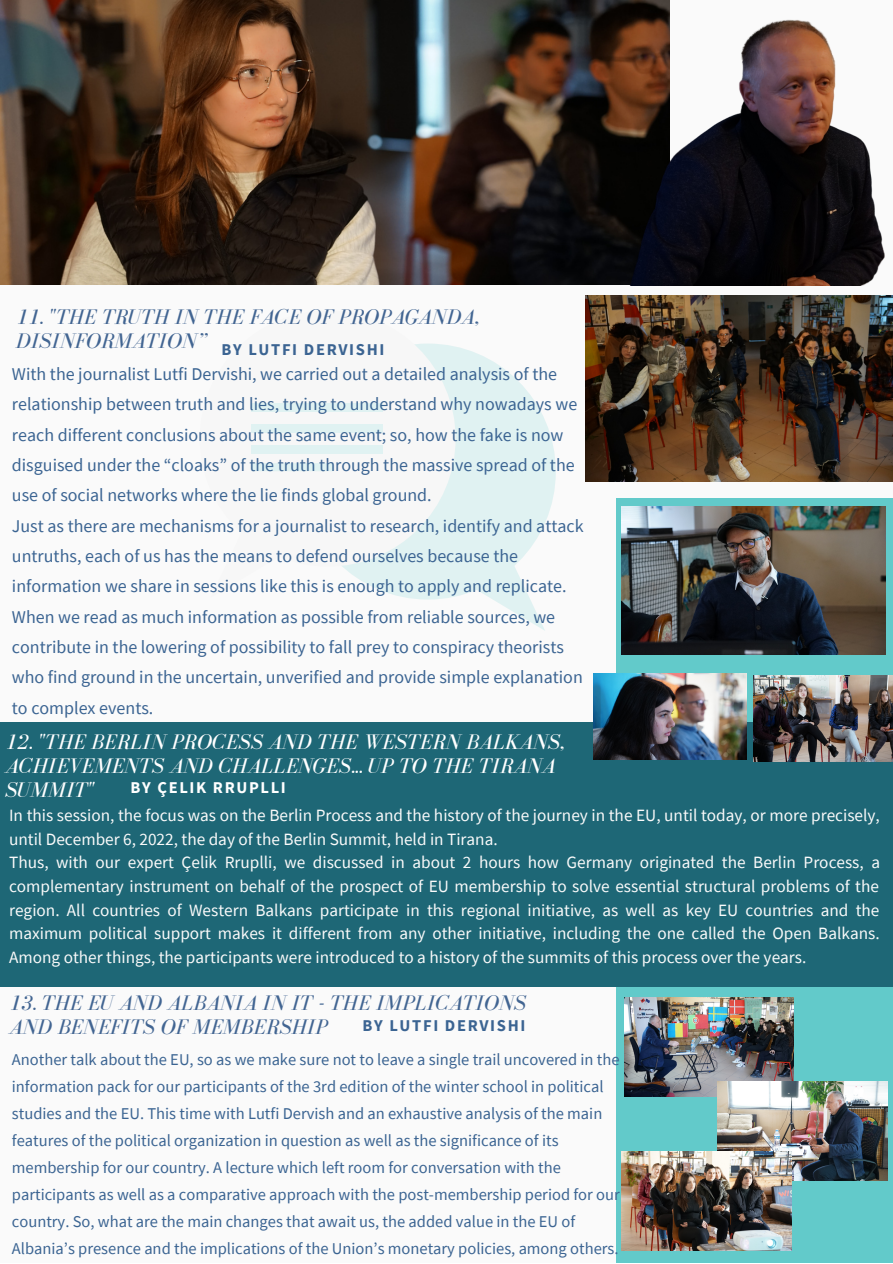
<style>
.page{position:relative;width:893px;height:1264px;background:#fff}
.page>*{position:absolute;margin:0;border:0;box-sizing:border-box;transform-origin:0 0}
.t1{font:italic 21.75px/23.5px "Bodoni FLF";color:#426592}
.t2{font:italic 21.75px/23.5px "Bodoni FLF";color:#fff}
.t3{font:18px/30.3px "Source Sans Pro";color:#3b6492}
.t4{font:17.25px/23.5px "Source Sans Pro";color:#fafafa}
.t5{font:16.5px/27px "Source Sans Pro";color:#3b6492}
.t6{font:700 16.5px "Source Sans Pro";letter-spacing:.1em;color:#3b6492}
.t7{font:700 16.5px "Source Sans Pro";letter-spacing:.1em;color:#fff}
</style>
<div class="page">
<div style="left:0;top:0;width:892px;height:1262px;background:#fafafa"></div>
<div style="left:616px;top:498px;width:276px;height:764px;background:#62caca"></div>
<div style="left:0;top:722px;width:892px;height:265px;background:#1e6776"></div>
<img style="left:0;top:0;width:669px;height:285px">
<img style="left:607px;top:11px;width:278px;height:274px">
<div style="left:300px;top:343px;width:255px;height:256px;background:#e0f2f2;border-radius:50%"></div>
<svg style="left:441px;top:547px;width:104px;height:84px"></svg>
<div style="left:200px;top:310px;width:255px;height:256px;background:#f7f7f7;border-radius:50%"></div>
<div style="left:251px;top:403px;width:132px;height:9px;background:#e0f2f2"></div>
<div style="left:251px;top:425px;width:132px;height:8px;background:#e0f2f2"></div>
<div style="left:251px;top:445px;width:132px;height:8px;background:#e0f2f2"></div>
<div style="left:251px;top:463px;width:83px;height:8px;background:#e0f2f2"></div>
<img style="left:585px;top:295px;width:307px;height:187px">
<img style="left:621px;top:506px;width:264px;height:149px">
<img style="left:593px;top:673px;width:153px;height:87px">
<img style="left:753px;top:675px;width:139px;height:87px">
<img style="left:624px;top:997px;width:169px;height:99px">
<img style="left:718px;top:1081px;width:169px;height:99px">
<img style="left:621px;top:1151px;width:170px;height:99px">
<p class="t1" style="left:16px;top:305px;width:465px">11. "THE TRUTH IN THE FACE OF PROPAGANDA,<br>DISINFORMATION” <sub>BY</sub> <sub>LUTFI</sub> <sub>DERVISHI</sub></p>
<p class="t3" style="left:12px;top:358px;width:573px">With the journalist Lutfi Dervishi, we carried out a detailed analysis of the relationship between truth and lies, trying to understand why nowadays we reach different conclusions about the same event; so, how the fake is now disguised under the “cloaks” of the truth through the massive spread of the use of social networks where the lie finds global ground.<br>Just as there are mechanisms for a journalist to research, identify and attack untruths, each of us has the means to defend ourselves because the information we share in sessions like this is enough to apply and replicate.<br>When we read as much information as possible from reliable sources, we contribute in the lowering of possibility to fall prey to conspiracy theorists who find ground in the uncertain, unverified and provide simple explanation to complex events.</p>
<p class="t2" style="left:5px;top:730px;width:561px">12. "THE BERLIN PROCESS AND THE WESTERN BALKANS,<br>ACHIEVEMENTS AND CHALLENGES... UP TO THE TIRANA<br>SUMMIT"</p>
<p class="t7" style="left:131px;top:777px;width:157px">BY ÇELIK RRUPLLI</p>
<p class="t4" style="left:9px;top:803px;width:872px">In this session, the focus was on the Berlin Process and the history of the journey in the EU, until today, or more precisely, until December 6, 2022, the day of the Berlin Summit, held in Tirana.<br>Thus, with our expert Çelik Rruplli, we discussed in about 2 hours how Germany originated the Berlin Process, a complementary instrument on behalf of the prospect of EU membership to solve essential structural problems of the region. All countries of Western Balkans participate in this regional initiative, as well as key EU countries and the maximum political support makes it different from any other initiative, including the one called the Open Balkans.<br>Among other things, the participants were introduced to a history of the summits of this process over the years.</p>
<p class="t1" style="left:9px;top:991px;width:518px">13. THE EU AND ALBANIA IN IT - THE IMPLICATIONS<br>AND BENEFITS OF MEMBERSHIP</p>
<p class="t5" style="left:12px;top:1045px;width:609px">Another talk about the EU, so as we make sure not to leave a single trail uncovered in the information pack for our participants of the 3rd edition of the winter school in political studies and the EU. This time with Lutfi Dervish and an exhaustive analysis of the main features of the political organization in question as well as the significance of its membership for our country. A lecture which left room for conversation with the participants as well as a comparative approach with the post-membership period for our country. So, what are the main changes that await us, the added value in the EU of Albania’s presence and the implications of the Union’s monetary policies, among others.</p>
<p class="t6" style="left:362px;top:1014px;width:164px">BY LUTFI DERVISHI</p>
</div>
